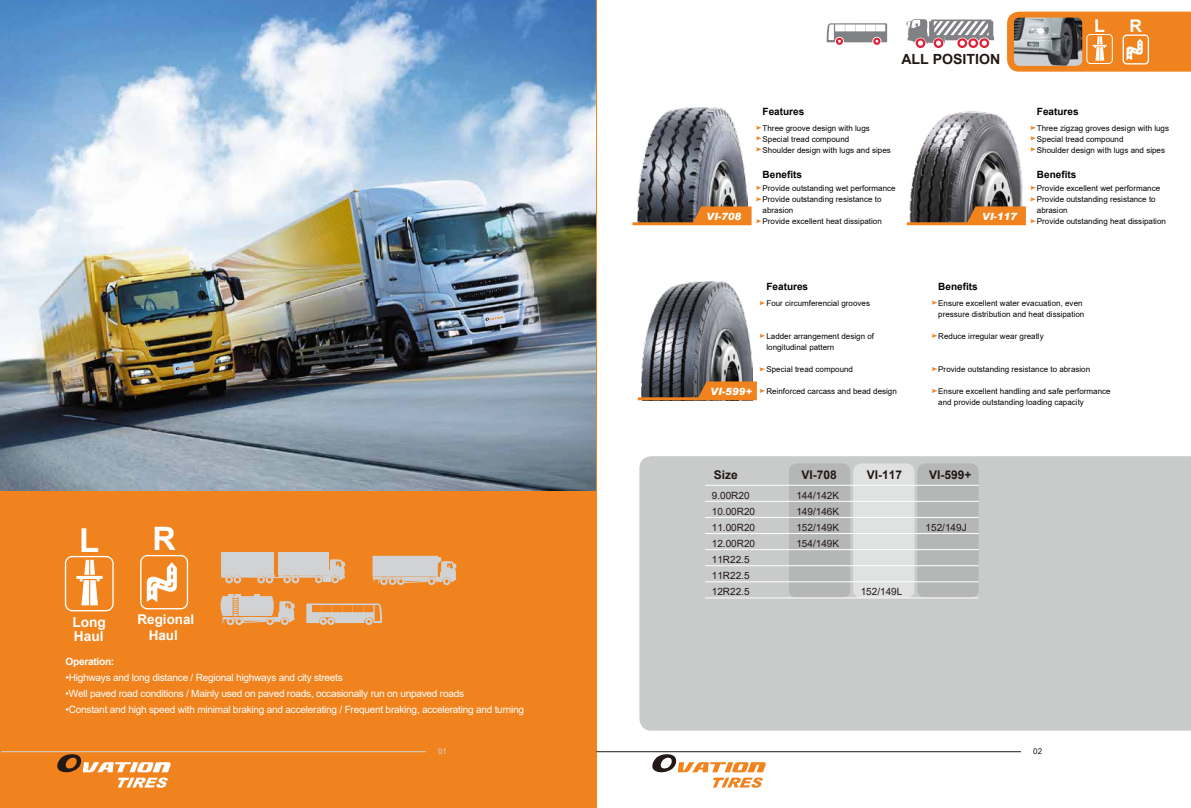
<style>
.page{position:relative;width:1191px;height:808px;background:#fff}
.page>*{position:absolute;margin:0;border:0;box-sizing:border-box;transform-origin:0 0}
.t1{font:700 32.9px "Arial";color:#fff}
.t2{font:700 32.3px "Arial";color:#fff}
.t3{font:700 17.6px "Arial";color:#fff}
.t4{font:700 17.4px "Arial";color:#fff}
.t5{font:700 14px "Arial";color:#221815}
.t6{font:700 13.7px/13.7px "Arial";color:#fff}
.t7{font:700 13.5px/16.2px "Arial";color:#fff;text-align:center}
.t8{font:700 12px "Arial";color:#221815}
.t9{font:10px "Arial";letter-spacing:-.025em;color:#fff}
.t10{font:10px/16px "Arial";color:#221815;text-align:justify}
.t11{font:700 10px "Arial";color:#040000}
.t12{font:italic 900 10px "Arial";color:#fff}
.t13{font:700 10px "Arial";letter-spacing:-.025em;color:#fff}
.t14{font:8px/11px "Arial";color:#040000}
.t15{font:8px "Arial";color:#d3d6d5}
.t16{font:8px "Arial";color:#221815}
</style>
<div class="page">
<div style="left:639px;top:456px;width:552px;height:275px;background:#c9caca"></div>
<div style="left:0;top:0;width:597px;height:808px;background:#f0831e"></div>
<hr style="left:1px;top:751px;width:425px;height:1px;background:#d3d6d5">
<hr style="left:596px;top:751px;width:425px;height:1px;background:#221815">
<div style="left:65px;top:556px;width:49px;height:55px;border:1px solid #fff;border-radius:7px"></div>
<svg style="left:76px;top:560px;width:27px;height:45px"></svg>
<div style="left:221px;top:552px;width:53px;height:23px;background:#d1d2d4"></div>
<div style="left:278px;top:552px;width:50px;height:22px;background:#d1d2d4"></div>
<svg style="left:221px;top:559px;width:124px;height:24px"></svg>
<svg style="left:220px;top:594px;width:75px;height:31px"></svg>
<svg style="left:372px;top:556px;width:84px;height:29px;background:#d6c3b2"></svg>
<svg style="left:306px;top:603px;width:76px;height:22px"></svg>
<svg style="left:147px;top:562px;width:30px;height:40px"></svg>
<div style="left:140px;top:555px;width:48px;height:54px;border:1px solid #fff;border-radius:7px"></div>
<svg style="left:1007px;top:12px;width:184px;height:60px;background:#cf8a4a"></svg>
<div style="left:1122px;top:35px;width:27px;height:30px;border:1px solid #fff;border-radius:4px"></div>
<img style="left:642px;top:281px;width:110px;height:100px">
<svg style="left:906px;top:19px;width:88px;height:29px"></svg>
<div style="left:789px;top:463px;width:61px;height:135px;background:#b5b6b6;border-radius:8px"></div>
<div style="left:853px;top:463px;width:61px;height:135px;background:#e0e1e1;border-radius:8px"></div>
<div style="left:917px;top:463px;width:61px;height:135px;background:#b5b6b6;border-radius:8px"></div>
<hr style="left:705px;top:501px;width:273px;height:1px;background:#fff">
<hr style="left:705px;top:517px;width:273px;height:1px;background:#fff">
<hr style="left:705px;top:533px;width:273px;height:1px;background:#fff">
<hr style="left:705px;top:549px;width:273px;height:1px;background:#fff">
<hr style="left:705px;top:565px;width:273px;height:1px;background:#fff">
<hr style="left:705px;top:581px;width:273px;height:1px;background:#fff">
<hr style="left:705px;top:598px;width:273px;height:1px;background:#fff">
<svg style="left:826px;top:23px;width:61px;height:22px"></svg>
<img style="left:637px;top:107px;width:111px;height:90px">
<svg style="left:756px;top:126px;width:5px;height:4px"></svg>
<svg style="left:756px;top:136px;width:5px;height:4px"></svg>
<svg style="left:756px;top:147px;width:5px;height:4px"></svg>
<svg style="left:756px;top:186px;width:5px;height:4px"></svg>
<svg style="left:632px;top:197px;width:129px;height:28px;background:#937052"></svg>
<img style="left:910px;top:111px;width:113px;height:86px">
<svg style="left:1030px;top:126px;width:5px;height:4px"></svg>
<svg style="left:1030px;top:136px;width:5px;height:4px"></svg>
<svg style="left:1030px;top:147px;width:5px;height:4px"></svg>
<svg style="left:1030px;top:186px;width:5px;height:4px"></svg>
<svg style="left:906px;top:197px;width:129px;height:28px;background:#906b4a"></svg>
<svg style="left:759px;top:301px;width:6px;height:4px"></svg>
<svg style="left:759px;top:334px;width:6px;height:4px"></svg>
<svg style="left:759px;top:367px;width:6px;height:4px"></svg>
<svg style="left:638px;top:381px;width:127px;height:19px;background:#a36e3f"></svg>
<svg style="left:932px;top:389px;width:5px;height:4px"></svg>
<svg style="left:932px;top:367px;width:5px;height:4px"></svg>
<svg style="left:932px;top:334px;width:5px;height:4px"></svg>
<svg style="left:932px;top:301px;width:5px;height:4px"></svg>
<hr style="left:705px;top:485px;width:273px;height:1px;background:#fff">
<img style="left:0;top:0;width:595px;height:490px">
<svg style="left:652px;top:754px;width:114px;height:34px"></svg>
<svg style="left:57px;top:754px;width:114px;height:34px"></svg>
<svg style="left:176px;top:366px;width:19px;height:5px"></svg>
<svg style="left:485px;top:316px;width:19px;height:5px"></svg>
<h1 class="t1" style="left:79px;top:517px;width:22px">L</h1>
<h3 class="t6" style="left:72px;top:615px;width:35px">Long<br>Haul</h3>
<h2 class="t2" style="left:152px;top:515px;width:25px">R</h2>
<h3 class="t7" style="left:137px;top:611px;width:58px">Regional<br>Haul</h3>
<p class="t13" style="left:66px;top:654px;width:50px">Operation:</p>
<p class="t9" style="left:66px;top:670px;width:279px">•Highways and long distance / Regional highways and city streets</p>
<p class="t9" style="left:66px;top:686px;width:400px">•Well paved road conditions / Mainly used on paved roads, occasionally run on unpaved roads</p>
<p class="t9" style="left:66px;top:702px;width:460px">•Constant and high speed with minimal braking and accelerating / Frequent braking, accelerating and turning</p>
<p class="t12" style="left:706px;top:210px;width:37px">VI-708</p>
<p class="t11" style="left:762px;top:105px;width:43px">Features</p>
<h3 class="t5" style="left:901px;top:49px;width:100px">ALL POSITION</h3>
<p class="t14" style="left:762px;top:122px;width:130px">Three groove design with lugs<br>Special tread compound<br>Shoulder design with lugs and sipes</p>
<p class="t14" style="left:762px;top:182px;width:135px">Provide outstanding wet performance<br>Provide outstanding resistance to abrasion<br>Provide excellent heat dissipation</p>
<p class="t11" style="left:762px;top:168px;width:41px">Benefits</p>
<p class="t12" style="left:982px;top:210px;width:37px">VI-117</p>
<h3 class="t3" style="left:1094px;top:13px;width:12px">L</h3>
<h3 class="t4" style="left:1129px;top:14px;width:14px">R</h3>
<p class="t11" style="left:1037px;top:105px;width:43px">Features</p>
<p class="t14" style="left:1036px;top:122px;width:134px">Three zigzag groves design with lugs<br>Special tread compound<br>Shoulder design with lugs and sipes</p>
<p class="t14" style="left:1036px;top:182px;width:131px">Provide excellent wet performance<br>Provide outstanding resistance to abrasion<br>Provide outstanding heat dissipation</p>
<p class="t11" style="left:1037px;top:168px;width:41px">Benefits</p>
<p class="t12" style="left:710px;top:385px;width:43px">VI-599+</p>
<p class="t11" style="left:766px;top:280px;width:43px">Features</p>
<p class="t14" style="left:766px;top:297px;width:105px">Four circumferencial grooves</p>
<p class="t14" style="left:766px;top:330px;width:109px">Ladder arrangement design of longitudinal pattern</p>
<p class="t14" style="left:766px;top:363px;width:88px">Special tread compound</p>
<p class="t14" style="left:766px;top:385px;width:132px">Reinforced carcass and bead design</p>
<p class="t11" style="left:938px;top:280px;width:41px">Benefits</p>
<p class="t14" style="left:938px;top:297px;width:148px">Ensure excellent water evacuation, even pressure distribution and heat dissipation</p>
<p class="t14" style="left:938px;top:330px;width:107px">Reduce irregular wear greatly</p>
<p class="t14" style="left:938px;top:363px;width:153px">Provide outstanding resistance to abrasion</p>
<p class="t14" style="left:938px;top:385px;width:174px">Ensure excellent handling and safe performance and provide outstanding loading capacity</p>
<h3 class="t8" style="left:714px;top:466px;width:26px">Size</h3>
<h3 class="t8" style="left:801px;top:466px;width:37px">VI-708</h3>
<h3 class="t8" style="left:866px;top:466px;width:37px">VI-117</h3>
<h3 class="t8" style="left:929px;top:466px;width:44px">VI-599+</h3>
<p class="t10" style="left:796px;top:487px;width:44px">144/142K 149/146K 152/149K 154/149K</p>
<p class="t10" style="left:712px;top:487px;width:45px;text-align:left">9.00R20<br>10.00R20<br>11.00R20<br>12.00R20<br>11R22.5<br>11R22.5<br>12R22.5</p>
<p class="t10" style="left:925px;top:519px;width:43px">152/149J</p>
<p class="t10" style="left:860px;top:583px;width:43px">152/149L</p>
<p class="t15" style="left:438px;top:745px;width:10px">01</p>
<p class="t16" style="left:1033px;top:745px;width:10px">02</p>
</div>
